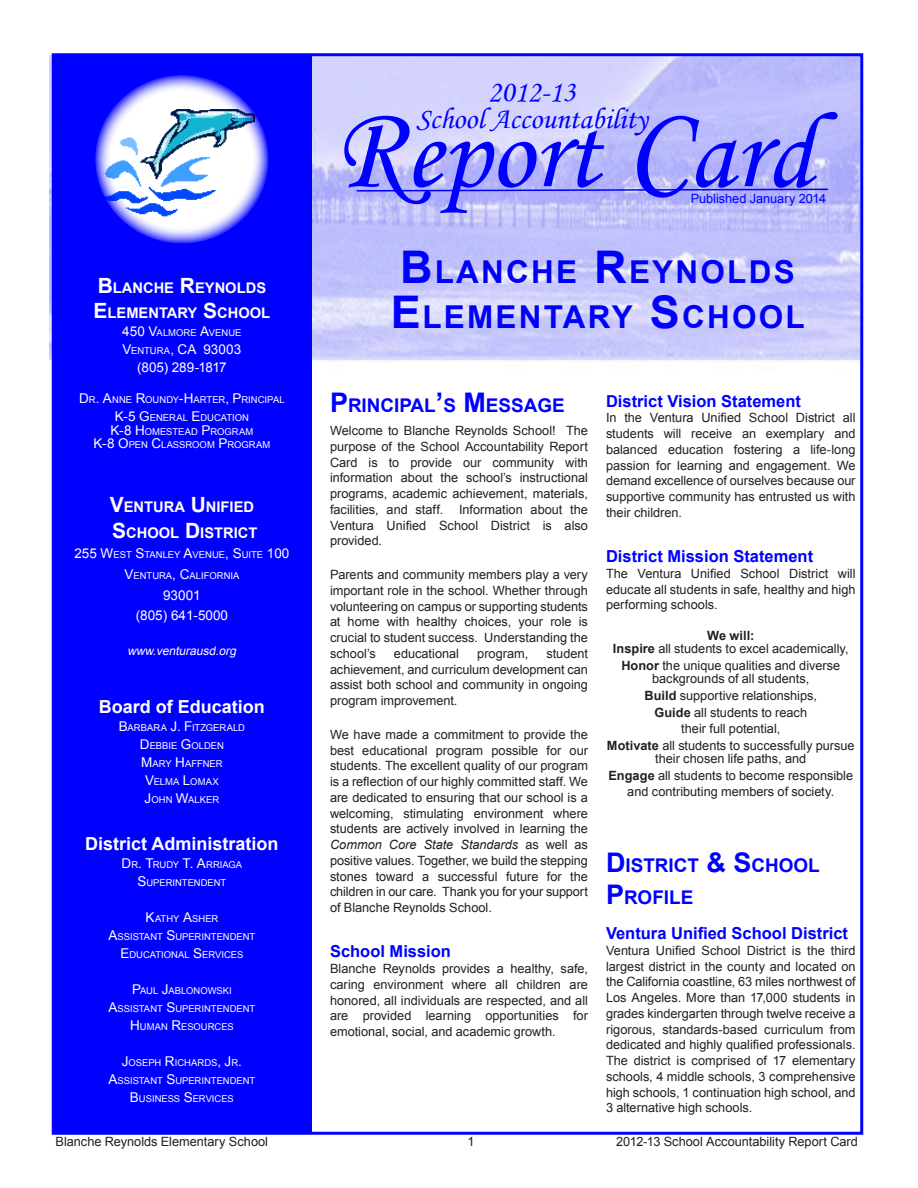
<style>
.page{position:relative;width:918px;height:1188px;background:#fff}
.page>*{position:absolute;margin:0;border:0;box-sizing:border-box;transform-origin:0 0}
.t1{font:108px "Monotype Corsiva";color:#00f}
.t2{font:700 31.5px/45px "Arial";letter-spacing:.07em;color:#00f;text-align:center}
.t3{font:30px/27px "Monotype Corsiva";color:#00f;text-align:center}
.Section_Header{font:700 18.9px/32.4px "Arial";color:#00f}
.t4{font:700 18px "Arial";color:#fff}
.SubHeader_1{font:700 16.5px "Arial";color:#00f}
.t5{font:700 14.7px/25.2px "Arial";color:#fff}
.t6{font:13.5px/18px "Arial";color:#fff;text-align:center}
.Body_text{font:12.75px/15.8px "Arial";color:#231f20;text-align:justify}
.t7{font:12.75px "Arial";color:#00f}
.Body_text-2{font:700 12.75px "Arial";color:#231f20}
.t8{font:italic 12px "Arial";color:#fff}
.t9{font:9.45px/18px "Arial";color:#fff;text-align:center}
.s1{font-size:21px}
.s2{font-size:13.5px}
.s3{font-size:9.45px}
.s4{font-size:120px}
.s5{font-size:45px}
.s6{font-size:27px}
.s7{font-style:italic}
.s8{font-weight:700}
</style>
<div class="page">
<img style="left:50px;top:55px;width:809px;height:334px">
<div style="left:54px;top:54px;width:258px;height:1080px;background:#00f"></div>
<svg style="left:95px;top:75px;width:174px;height:169px"></svg>
<svg style="left:355px;top:188px;width:475px;height:4px"></svg>
<img style="left:95px;top:109px;width:160px;height:114px">
<p class="t5" style="left:94px;top:275px;width:178px"><span class="s1">B</span>LANCHE <span class="s1">R</span>EYNOLDS<br><span class="s1">E</span> LEMENTARY <span class="s1">S</span>CHOOL</p>
<p class="t9" style="left:122px;top:324px;width:121px"><span class="s2">450 V</span>ALMORE <span class="s2">A</span>VENUE</p>
<p class="t6" style="left:123px;top:340px;width:120px">V<span class="s3">ENTURA</span>, CA 93003 (805) 289-1817</p>
<p class="t9" style="left:79px;top:391px;width:207px"><span class="s2">D</span>R<span class="s2">. A</span>NNE <span class="s2">R</span>OUNDY<span class="s2">-H</span>ARTER<span class="s2">, P</span>RINCIPAL<br><span class="s2">K-5 G</span>ENERAL <span class="s2">E</span>DUCATION</p>
<p class="t9" style="left:94px;top:425px;width:178px;line-height:13.5px"><span class="s2">K-8 H</span>OMESTEAD <span class="s2">P</span>ROGRAM<br><span class="s2">K-8 O</span>PEN <span class="s2">C</span>LASSROOM <span class="s2">P</span>ROGRAM</p>
<p class="t5" style="left:110px;top:495px;width:149px"><span class="s1">V</span>ENTURA <span class="s1">U</span> NIFIED<br><span class="s1">S</span>CHOOL <span class="s1">D</span>ISTRICT</p>
<p class="t9" style="left:74px;top:545px;width:217px;line-height:20.7px"><span class="s2">255 W</span>EST <span class="s2">S</span>TANLEY <span class="s2">A</span>VENUE<span class="s2">, S</span>UITE <span class="s2">100<br>V</span>ENTURA<span class="s2">, C</span>ALIFORNIA</p>
<p class="t6" style="left:136px;top:585px;width:94px;line-height:20.7px">93001<br>(805) 641-5000</p>
<p class="t8" style="left:128px;top:643px;width:113px">www.venturausd.org</p>
<h3 class="t4" style="left:99px;top:695px;width:168px">Board of Education</h3>
<p class="t9" style="left:119px;top:719px;width:127px"><span class="s2">B</span>ARBARA <span class="s2">J. F</span>ITZGERALD<br><span class="s2">D</span>EBBIE <span class="s2">G</span>OLDEN<br><span class="s2">M</span>ARY <span class="s2">H</span>AFFNER<br><span class="s2">V</span>ELMA <span class="s2">L</span>OMAX<br><span class="s2">J</span>OH N <span class="s2">W</span>ALKER</p>
<h3 class="t4" style="left:85px;top:832px;width:195px">District Administration</h3>
<p class="t9" style="left:122px;top:856px;width:122px"><span class="s2">D</span>R<span class="s2">. T</span>RUDY <span class="s2">T. A</span>RRIAGA<br><span class="s2">S</span>UPERINTENDENT</p>
<p class="t9" style="left:108px;top:910px;width:148px"><span class="s2">K</span>ATHY <span class="s2">A</span>SH ER<br><span class="s2">A</span>SSISTANT <span class="s2">S</span>UPERINTENDENT<br><span class="s2">E</span>DUCATIONAL <span class="s2">S</span>ERVICES</p>
<p class="t9" style="left:108px;top:982px;width:148px"><span class="s2">P</span>AUL <span class="s2">J</span>ABLONOWSKI<br><span class="s2">A</span>SSISTANT <span class="s2">S</span>UPERINTENDENT<br><span class="s2">H</span>UMAN <span class="s2">R</span>ESOURCES</p>
<p class="t9" style="left:108px;top:1054px;width:148px"><span class="s2">J</span>OSEPH <span class="s2">R</span>ICHARDS<span class="s2">, J</span>R<span class="s2">.<br>A</span>SSISTANT <span class="s2">S</span>UPERINTENDENT<br><span class="s2">B</span>USINESS <span class="s2">S</span>ERVICES</p>
<h3 class="t3" style="left:416px;top:78px;width:233px">2012-13<br>School Accountability</h3>
<h1 class="t1" style="left:333px;top:88px;width:482px"><span class="s4">R</span>eport <span class="s4">C</span>ard</h1>
<p class="t7" style="left:691px;top:190px;width:137px">Published January 2014</p>
<h2 class="t2" style="left:390px;top:250px;width:416px"><span class="s5">B</span>LANCHE <span class="s5">R</span>EYNOLDS<br><span class="s5">E</span> LEMENTARY <span class="s5">S</span>CHOOL</h2>
<p class="Section_Header" style="left:330px;top:390px;width:236px"><span class="s6">P</span>RINCIPAL<span class="s6">’</span>S <span class="s6">M</span> ESSAGE</p>
<p class="Body_text" style="left:330px;top:423px;width:260px">Welcome to Blanche Reynolds School! The purpose of the School Accountability Report Card is to provide our community with information about the school’s instructional programs, academic achievement, materials, facilities, and staff. Information about the Ventura Unified School District is also provided.</p>
<p class="Body_text" style="left:330px;top:567px;width:260px">Parents and community members play a very important role in the school. Whether through volunteering on campus or supporting students at home with healthy choices, your role is crucial to student success. Understanding the school’s</p>
<p class="Body_text" style="left:330px;top:646px;width:260px;text-indent:216px">student achievement, and curriculum development can assist both school and community in ongoing program improvement.</p>
<p class="Body_text" style="left:330px;top:727px;width:260px">We have made a commitment to provide the best educational program possible for our students. The excellent quality of our program is a reflection of our highly committed staff. We are dedicated to ensuring that our school is a welcoming, stimulating environment where students are actively involved in learning the <span class="s7">Common Core State Standards</span> as well as positive values. Together, we build the stepping stones toward a successful future for the children in our care. Thank you for your support of Blanche Reynolds School.</p>
<p class="SubHeader_1" style="left:330px;top:941px;width:123px">School Mission</p>
<p class="Body_text" style="left:330px;top:961px;width:260px">Blanche Reynolds provides a healthy, safe, caring environment where all children are honored, all individuals are respected, and all are provided learning opportunities for emotional, social, and academic growth.</p>
<p class="Body_text" style="left:394px;top:646px;width:67px">educational</p>
<p class="Body_text" style="left:477px;top:646px;width:52px">program,</p>
<p class="SubHeader_1" style="left:606px;top:390px;width:196px">District Vision Statement</p>
<p class="Body_text" style="left:606px;top:410px;width:251px">In the Ventura Unified School District all students will receive an exemplary and balanced education fostering a life-long passion for learning and engagement. We demand excellence of ourselves because our supportive community has entrusted us with their children.</p>
<p class="SubHeader_1" style="left:606px;top:545px;width:209px">District Mission Statement</p>
<p class="Body_text" style="left:606px;top:566px;width:251px">The Ventura Unified School District will educate all students in safe, healthy and high performing schools.</p>
<p class="Body_text-2" style="left:707px;top:627px;width:49px">We will:</p>
<p class="Body_text" style="left:613px;top:641px;width:237px"><span class="s8">Inspire</span> all students to excel academically,</p>
<p class="Body_text" style="left:621px;top:659px;width:220px;line-height:12.8px;text-align:center"><span class="s8">Honor</span> the unique qualities and diverse backgrounds of all students,</p>
<p class="Body_text" style="left:645px;top:688px;width:174px"><span class="s8">Build</span> supportive relationships,</p>
<p class="Body_text" style="left:654px;top:705px;width:154px"><span class="s8">Guide</span> all students to reach</p>
<p class="Body_text" style="left:681px;top:721px;width:100px">their full potential,</p>
<p class="Body_text" style="left:607px;top:740px;width:249px;line-height:12.8px;text-align:center"><span class="s8">Motivate</span> all students to successfully pursue their chosen life paths, and</p>
<p class="Body_text" style="left:608px;top:768px;width:246px;text-align:center"><span class="s8">Engage</span> all students to become responsible and contributing members of society.</p>
<p class="Section_Header" style="left:606px;top:850px;width:215px"><span class="s6">D</span> ISTRICT <span class="s6">&amp; S</span>CHOOL<br><span class="s6">P</span>ROFILE</p>
<p class="SubHeader_1" style="left:606px;top:922px;width:244px">Ventura Unified School District</p>
<p class="Body_text" style="left:606px;top:943px;width:251px">Ventura Unified School District is the third largest district in the county and located on the California coastline, 63 miles northwest of Los Angeles. More than 17,000 students in grades kindergarten through twelve receive a rigorous, standards-based curriculum from dedicated and highly qualified professionals.<br>The district is comprised of 17 elementary schools, 4 middle schools, 3 comprehensive high schools, 1 continuation high school, and 3 alternative high schools.</p>
<p class="Body_text" style="left:56px;top:1134px;width:214px">Blanche Reynolds Elementary School</p>
<p class="Body_text" style="left:468px;top:1134px;width:9px">1</p>
<p class="Body_text" style="left:616px;top:1134px;width:243px">2012-13 School Accountability Report Card</p>
</div>
